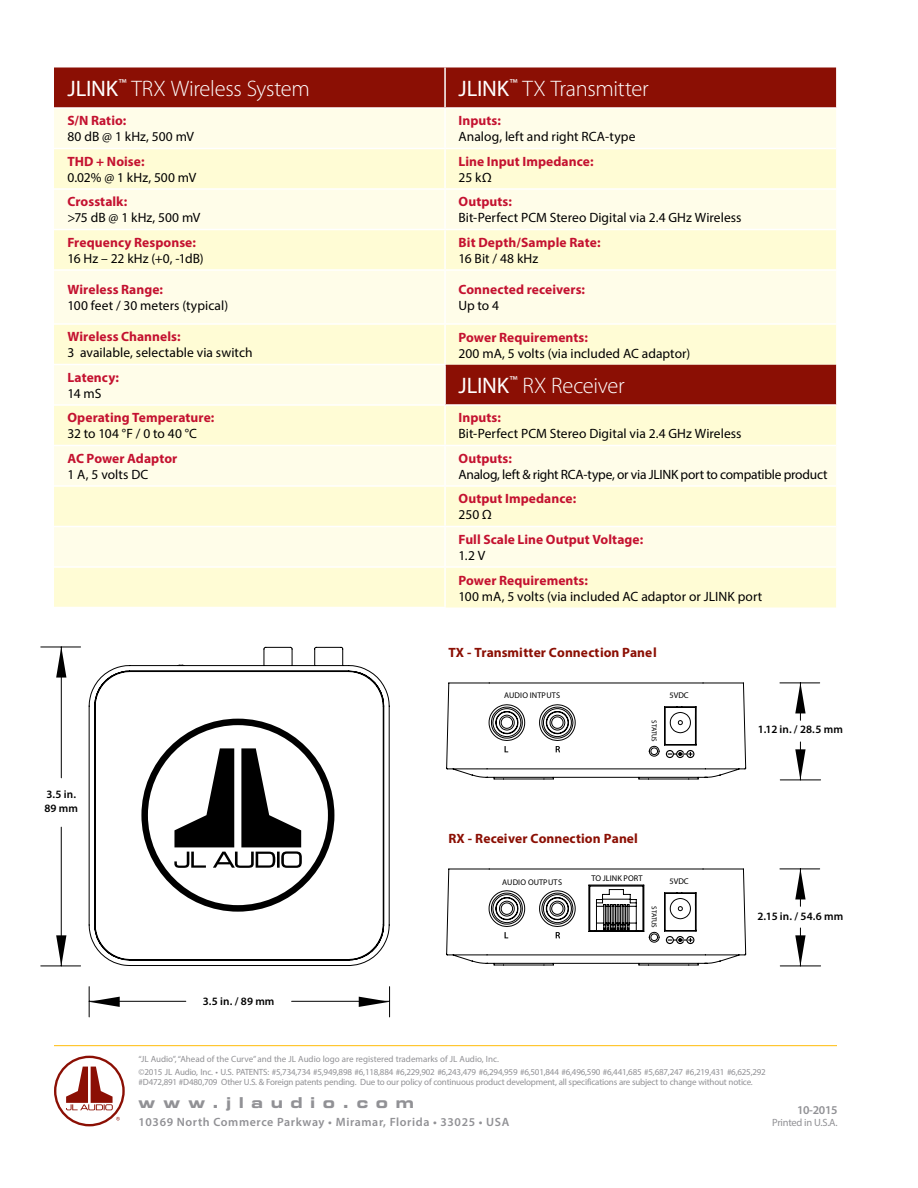
<style>
.page{position:relative;width:918px;height:1188px;background:#fff}
.page>*{position:absolute;margin:0;border:0;box-sizing:border-box;transform-origin:0 0}
.t1{font:300 22.5px "Myriad Pro";letter-spacing:-.015em;color:#fff}
.body{font:15px "Eurostile LT Std Bold Ex 2";letter-spacing:.51em;color:#919195}
.t2{font:13.5px/16.2px "Myriad Pro";letter-spacing:.005em;color:#000}
.t3{font:700 13.5px/16.2px "Myriad Pro";letter-spacing:.005em;color:#c41230}
.t4{font:13.5px/16.2px "Myriad Pro";letter-spacing:-.02em;color:#000}
.t5{font:700 13.5px "Myriad Pro";color:#8b0f04}
.t6{font:600 12px "Myriad Pro";letter-spacing:.05em;color:#919195}
.t7{font:600 11.25px/13.5px "Myriad Pro";color:#000}
.t8{font:10.5px "Myriad Pro";letter-spacing:-.025em;color:#919195}
.t9{font:9px/9.8px "Myriad Pro";letter-spacing:-.02em;color:#919195}
.t10{font:9px "Myriad Pro";color:#919195}
.t11{font:8.25px "Myriad Pro";color:#000}
.t12{font:7.2px "Myriad Pro";color:#000}
.s1{font-weight:400}
.s2{font-weight:700;color:#c41230}
.s3{font-weight:400;color:#000}
</style>
<div class="page">
<div style="left:54px;top:68px;width:782px;height:39px;background:#8b0f04"></div>
<div style="left:54px;top:109px;width:782px;height:39px;background:#fffde9"></div>
<svg style="left:54px;top:149px;width:782px;height:459px;fill:#fffcd5"></svg>
<hr style="left:444px;top:68px;width:2px;height:39px;background:#fff">
<hr style="left:444px;top:109px;width:2px;height:39px;background:#fff">
<hr style="left:444px;top:149px;width:2px;height:39px;background:#fff">
<hr style="left:54px;top:188px;width:391px;height:2px;background:#fff">
<hr style="left:445px;top:188px;width:391px;height:2px;background:#fff">
<hr style="left:444px;top:190px;width:2px;height:39px;background:#fff">
<hr style="left:54px;top:229px;width:391px;height:1px;background:#fff">
<hr style="left:445px;top:229px;width:391px;height:1px;background:#fff">
<hr style="left:444px;top:230px;width:2px;height:39px;background:#fff">
<hr style="left:54px;top:269px;width:391px;height:2px;background:#fff">
<hr style="left:445px;top:269px;width:391px;height:2px;background:#fff">
<hr style="left:444px;top:271px;width:2px;height:52px;background:#fff">
<hr style="left:54px;top:323px;width:391px;height:2px;background:#fff">
<hr style="left:445px;top:323px;width:391px;height:2px;background:#fff">
<hr style="left:444px;top:325px;width:2px;height:39px;background:#fff">
<hr style="left:54px;top:364px;width:392px;height:1px;background:#fff">
<hr style="left:444px;top:365px;width:2px;height:39px;background:#fff">
<hr style="left:54px;top:404px;width:391px;height:2px;background:#fff">
<hr style="left:445px;top:404px;width:391px;height:2px;background:#fff">
<hr style="left:444px;top:406px;width:2px;height:39px;background:#fff">
<hr style="left:54px;top:445px;width:391px;height:1px;background:#fff">
<hr style="left:445px;top:445px;width:391px;height:1px;background:#fff">
<hr style="left:444px;top:446px;width:2px;height:39px;background:#fff">
<hr style="left:54px;top:485px;width:391px;height:2px;background:#fff">
<hr style="left:445px;top:485px;width:391px;height:2px;background:#fff">
<hr style="left:444px;top:487px;width:2px;height:39px;background:#fff">
<hr style="left:54px;top:526px;width:391px;height:1px;background:#fff">
<hr style="left:445px;top:526px;width:391px;height:1px;background:#fff">
<hr style="left:444px;top:527px;width:2px;height:39px;background:#fff">
<hr style="left:54px;top:566px;width:391px;height:2px;background:#fff">
<hr style="left:445px;top:566px;width:391px;height:2px;background:#fff">
<hr style="left:444px;top:568px;width:2px;height:39px;background:#fff">
<hr style="left:54px;top:607px;width:392px;height:1px;background:#fff">
<svg style="left:54px;top:1056px;width:71px;height:70px"></svg>
<hr style="left:54px;top:1045px;width:783px;height:1px;background:#ffc425">
<svg style="left:56px;top:935px;width:10px;height:31px"></svg>
<svg style="left:56px;top:648px;width:10px;height:30px"></svg>
<hr style="left:61px;top:647px;width:1px;height:131px;background:#000">
<hr style="left:61px;top:827px;width:1px;height:139px;background:#000">
<hr style="left:41px;top:647px;width:40px;height:1px;background:#000">
<hr style="left:41px;top:966px;width:40px;height:1px;background:#000">
<svg style="left:795px;top:684px;width:11px;height:29px"></svg>
<hr style="left:800px;top:683px;width:1px;height:37px;background:#000">
<hr style="left:780px;top:683px;width:40px;height:1px;background:#000">
<svg style="left:90px;top:997px;width:30px;height:10px"></svg>
<svg style="left:359px;top:997px;width:30px;height:10px"></svg>
<hr style="left:292px;top:1001px;width:98px;height:1px;background:#000">
<hr style="left:89px;top:1001px;width:97px;height:1px;background:#000">
<hr style="left:389px;top:987px;width:1px;height:30px;background:#000">
<hr style="left:89px;top:987px;width:1px;height:30px;background:#000">
<svg style="left:446px;top:682px;width:300px;height:98px"></svg>
<svg style="left:88px;top:646px;width:302px;height:320px"></svg>
<svg style="left:141px;top:719px;width:193px;height:193px"></svg>
<svg style="left:795px;top:749px;width:11px;height:31px"></svg>
<hr style="left:780px;top:780px;width:41px;height:1px;background:#000">
<hr style="left:800px;top:742px;width:1px;height:38px;background:#000">
<svg style="left:795px;top:870px;width:11px;height:29px"></svg>
<hr style="left:800px;top:869px;width:1px;height:37px;background:#000">
<hr style="left:780px;top:869px;width:40px;height:1px;background:#000">
<svg style="left:446px;top:868px;width:300px;height:98px"></svg>
<svg style="left:795px;top:935px;width:11px;height:31px"></svg>
<hr style="left:780px;top:966px;width:41px;height:1px;background:#000">
<hr style="left:800px;top:928px;width:1px;height:38px;background:#000">
<p class="t1" style="left:68px;top:75px;width:244px"><span class="s1">JLINK</span><sup>™</sup> TRX Wireless System</p>
<p class="t1" style="left:459px;top:75px;width:192px"><span class="s1">JLINK</span><sup>™</sup> TX Transmitter</p>
<p class="t2" style="left:68px;top:112px;width:128px"><span class="s2">S/N Ratio:<br></span>80 dB @ 1 kHz, 500 mV</p>
<p class="t2" style="left:459px;top:112px;width:179px"><span class="s2">Inputs:<br></span>Analog, left and right RCA-type</p>
<p class="t2" style="left:68px;top:153px;width:130px"><span class="s2">THD + Noise:<br></span>0.02% @ 1 kHz, 500 mV</p>
<p class="t3" style="left:459px;top:153px;width:136px">Line Input Impedance:<br><span class="s3">25 kΩ</span></p>
<p class="t2" style="left:68px;top:193px;width:135px"><span class="s2">Crosstalk:<br></span>&gt;75 dB @ 1 kHz, 500 mV</p>
<p class="t2" style="left:459px;top:193px;width:285px"><span class="s2">Outputs:<br></span>Bit-Perfect PCM Stereo Digital via 2.4 GHz Wireless</p>
<p class="t2" style="left:68px;top:234px;width:138px"><span class="s2">Frequency Response:<br></span>16 Hz – 22 kHz (+0, -1dB)</p>
<p class="t3" style="left:459px;top:234px;width:144px">Bit Depth/Sample Rate:<br><span class="s3">16 Bit / 48 kHz</span></p>
<p class="t2" style="left:68px;top:281px;width:162px"><span class="s2">Wireless Range:<br></span>100 feet / 30 meters (typical)</p>
<p class="t3" style="left:459px;top:281px;width:128px">Connected receivers:<br><span class="s3">Up to 4</span></p>
<p class="t2" style="left:68px;top:328px;width:187px"><span class="s2">Wireless Channels:<br></span>3 available, selectable via switch</p>
<p class="t2" style="left:459px;top:329px;width:233px"><span class="s2">Power Requirements:<br></span>200 mA, 5 volts (via included AC adaptor)</p>
<p class="t3" style="left:68px;top:369px;width:53px">Latency:<br><span class="s3">14 mS</span></p>
<p class="t1" style="left:459px;top:372px;width:168px"><span class="s1">JLINK</span><sup>™</sup> RX Receiver</p>
<p class="t3" style="left:68px;top:409px;width:148px">Operating Temperature:<br><span class="s3">32 to 104 °F / 0 to 40 °C</span></p>
<p class="t2" style="left:459px;top:409px;width:285px"><span class="s2">Inputs:<br></span>Bit-Perfect PCM Stereo Digital via 2.4 GHz Wireless</p>
<p class="t3" style="left:68px;top:450px;width:111px">AC Power Adaptor<br><span class="s3">1 A, 5 volts DC</span></p>
<p class="t4" style="left:459px;top:450px;width:371px"><span class="s2">Outputs:<br></span>Analog, left &amp; right RCA-type, or via JLINK port to compatible product</p>
<p class="t3" style="left:459px;top:490px;width:119px">Output Impedance:<br><span class="s3">250 Ω</span></p>
<p class="t3" style="left:459px;top:531px;width:186px">Full Scale Line Output Voltage:<br><span class="s3">1.2 V</span></p>
<p class="t2" style="left:459px;top:572px;width:305px"><span class="s2">Power Requirements:<br></span>100 mA, 5 volts (via included AC adaptor or JLINK port</p>
<p class="t5" style="left:448px;top:643px;width:210px">TX - Transmitter Connection Panel</p>
<p class="t7" style="left:44px;top:787px;width:35px">3.5 in.<br>89 mm</p>
<p class="t7" style="left:203px;top:994px;width:73px">3.5 in. / 89 mm</p>
<p class="t11" style="left:504px;top:690px;width:58px">AUDIO INTPUTS</p>
<p class="t11" style="left:670px;top:690px;width:21px">5VDC</p>
<p class="t12" style="left:659px;top:720px;width:23px;rotate:90deg">STATUS</p>
<p class="t5" style="left:448px;top:830px;width:191px">RX - Receiver Connection Panel</p>
<p class="t11" style="left:592px;top:873px;width:52px">TO JLINK PORT</p>
<p class="t11" style="left:502px;top:877px;width:61px">AUDIO OUTPUTS</p>
<p class="t11" style="left:670px;top:876px;width:21px">5VDC</p>
<p class="t12" style="left:659px;top:906px;width:23px;rotate:90deg">STATUS</p>
<p class="t7" style="left:758px;top:723px;width:87px">1.12 in. / 28.5 mm</p>
<p class="t7" style="left:757px;top:909px;width:87px">2.15 in. / 54.6 mm</p>
<p class="t10" style="left:139px;top:1054px;width:362px">“JL Audio”, “Ahead of the Curve” and the JL Audio logo are registered trademarks of JL Audio, Inc.</p>
<p class="t9" style="left:139px;top:1067px;width:629px">©2015 JL Audio, Inc. • U.S. PATENTS: #5,734,734 #5,949,898 #6,118,884 #6,229,902 #6,243,479 #6,294,959 #6,501,844 #6,496,590 #6,441,685 #5,687,247 #6,219,431 #6,625,292 #D472,891 #D480,709 Other U.S. &amp; Foreign patents pending. Due to our policy of continuous product development, all specifications are subject to change without notice.</p>
<p class="body" style="left:139px;top:1092px;width:277px">www.jlaudio.com</p>
<p class="t6" style="left:139px;top:1115px;width:372px">10369 North Commerce Parkway • Miramar, Florida • 33025 • USA</p>
<p class="t6" style="left:797px;top:1102px;width:42px">10-2015</p>
<p class="t8" style="left:772px;top:1116px;width:67px">Printed in U.S.A.</p>
</div>
